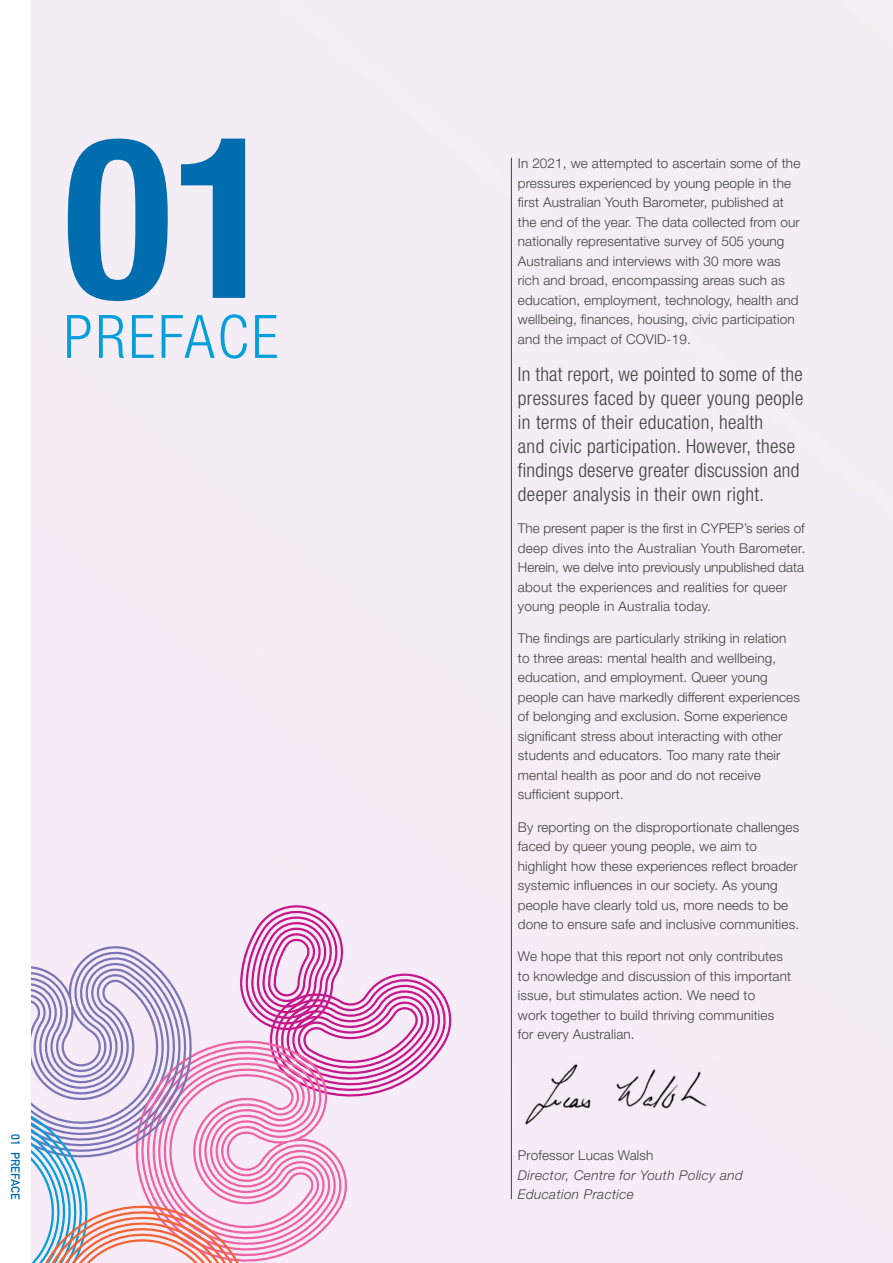
<style>
.page{position:relative;width:893px;height:1263px;background:#fff}
.page>*{position:absolute;margin:0;border:0;box-sizing:border-box;transform-origin:0 0}
.t1{font:700 condensed 225px "Helvetica Neue";color:#006eae}
.t2{font:300 condensed 60px "Helvetica Neue";letter-spacing:.05em;color:#049fdb}
.t3{font:300 condensed 19.5px/24px "Helvetica Neue";letter-spacing:.02em;color:#414042}
.t4{font:300 13.5px/19.5px "Helvetica Neue CE";letter-spacing:.01em;color:#414042}
.t5{font:italic 300 13.5px/19.5px "Helvetica Neue CE";letter-spacing:.03em;color:#414042}
.t6{font:700 12px "DIN Alternate";color:#006eae}
</style>
<div class="page">
<svg style="left:32px;top:728px;width:419px;height:535px;background:#ecd4e8"></svg>
<img style="left:518px;top:1060px;width:199px;height:69px">
<hr style="left:511px;top:158px;width:1px;height:1041px;background:#414042">
<h1 class="t1" style="left:64px;top:82px;width:217px">01</h1>
<h2 class="t2" style="left:64px;top:302px;width:216px">PREFACE</h2>
<p class="t6" style="left:25px;top:1134px;width:66px;rotate:90deg">01 PREFACE</p>
<p class="t4" style="left:518px;top:154px;width:284px">In 2021, we attempted to ascertain some of the pressures experienced by young people in the first Australian Youth Barometer, published at the end of the year. The data collected from our nationally representative survey of 505 young Australians and interviews with 30 more was rich and broad, encompassing areas such as education, employment, technology, health and wellbeing, finances, housing, civic participation and the impact of COVID-19.</p>
<h3 class="t3" style="left:518px;top:362px;width:287px">In that report, we pointed to some of the pressures faced by queer young people in terms of their education, health<br>and civic participation. However, these findings deserve greater discussion and deeper analysis in their own right.</h3>
<p class="t4" style="left:518px;top:518px;width:289px">The present paper is the first in CYPEP’s series of deep dives into the Australian Youth Barometer.<br>Herein, we delve into previously unpublished data about the experiences and realities for queer young people in Australia today.</p>
<p class="t4" style="left:518px;top:629px;width:283px">The findings are particularly striking in relation to three areas: mental health and wellbeing, education, and employment. Queer young people can have markedly different experiences of belonging and exclusion. Some experience significant stress about interacting with other students and educators. Too many rate their mental health as poor and do not receive sufficient support.</p>
<p class="t4" style="left:518px;top:817px;width:283px">By reporting on the disproportionate challenges faced by queer young people, we aim to highlight how these experiences reflect broader systemic influences in our society. As young people have clearly told us, more needs to be done to ensure safe and inclusive communities.</p>
<p class="t4" style="left:518px;top:947px;width:275px">We hope that this report not only contributes to knowledge and discussion of this important issue, but stimulates action. We need to<br>work together to build thriving communities for every Australian.</p>
<p class="t4" style="left:518px;top:1145px;width:137px">Professor Lucas Walsh</p>
<p class="t5" style="left:518px;top:1165px;width:226px">Director, Centre for Youth Policy and<br>Education Practice</p>
</div>
